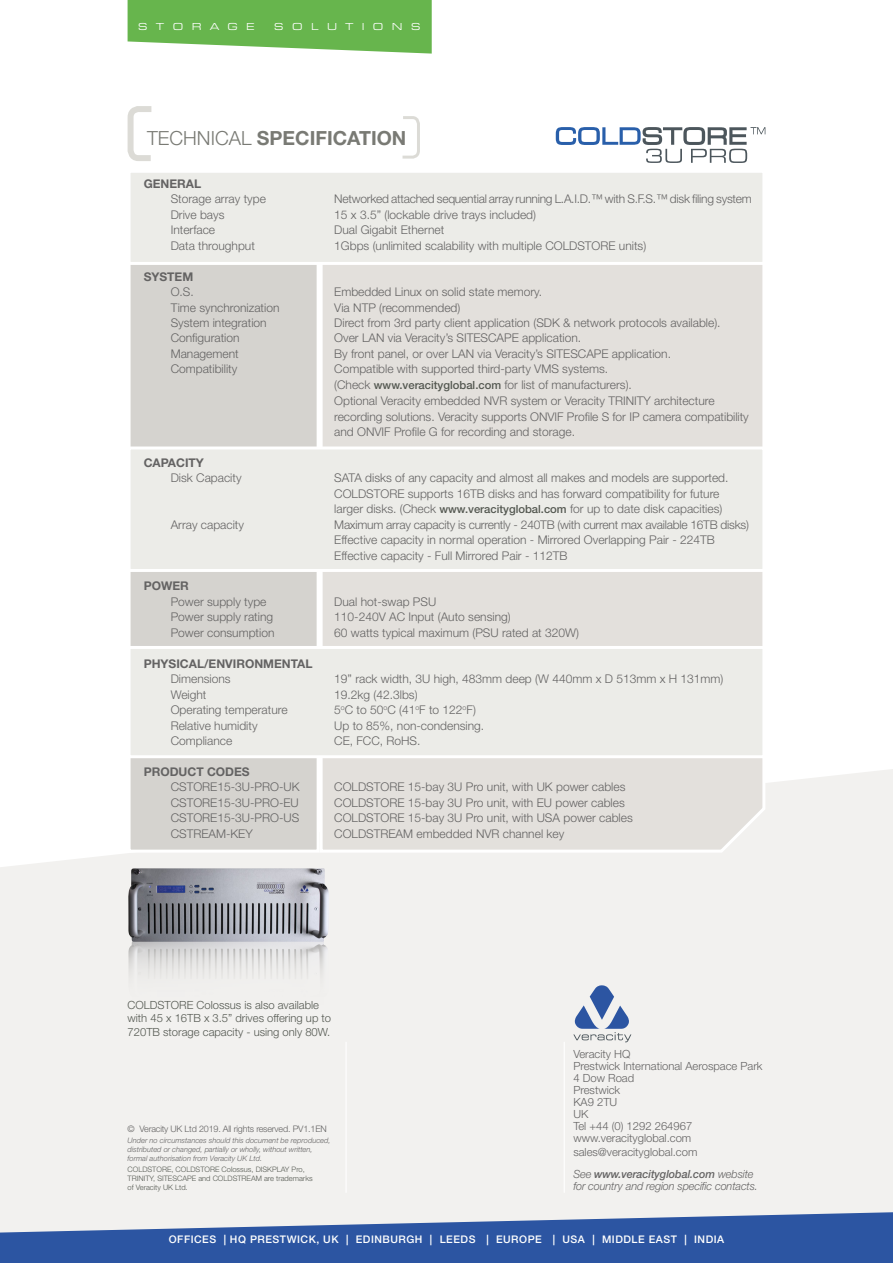
<style>
.page{position:relative;width:893px;height:1263px;background:#fff}
.page>*{position:absolute;margin:0;border:0;box-sizing:border-box;transform-origin:0 0}
.t1{font:700 19.5px "Helvetica Neue LT Std";color:#797a74}
.t2{font:300 12px/15.5px "Helvetica Neue LT Std";color:#646363}
.t3{font:300 12px "Helvetica Neue LT Std";letter-spacing:-.02em;color:#646363}
.t4{font:700 12px "Helvetica Neue LT Std";color:#646363}
.Veracity_Body_Copy_W{font:300 11.25px "Helvetica Neue LT Std";color:#646363}
.Veracity_Body_Copy_W-2{font:300 11.25px/13.5px "Helvetica Neue LT Std";color:#545851}
.Veracity_Body_Copy_W-3{font:italic 300 11.25px/12px "Helvetica Neue LT Std";letter-spacing:-.01em;color:#646363}
.t5{font:500 10.5px "Helvetica Neue LT Std";letter-spacing:.05em;color:#fff}
.t6{font:10.5px "Eurostile Ext";letter-spacing:.8em;color:#fff}
.t7{font:300 9px "Helvetica Neue LT Std";letter-spacing:-.02em;color:#646363}
.t8{font:italic 300 7.5px "Helvetica Neue LT Std";color:#646363}
.t9{font:300 7.5px "Helvetica Neue LT Std";color:#545851}
.s1{font-weight:300}
.s2{font-weight:500;font-size:11.25px;color:#545851}
.s3{font-weight:500}
</style>
<div class="page">
<div style="left:0;top:769px;width:893px;height:443px;background:#f2f1ef"></div>
<div style="left:318px;top:265px;width:449px;height:589px;background:#e3e0dc"></div>
<div style="left:128px;top:170px;width:192px;height:683px;background:#d5d3cf;border:3px solid #fff"></div>
<div style="left:128px;top:170px;width:637px;height:95px;background:#ecece8;border:3px solid #fff"></div>
<div style="left:128px;top:446px;width:637px;height:126px;background:#ecece8;border:3px solid #fff"></div>
<svg style="left:402px;top:116px;width:18px;height:43px"></svg>
<svg style="left:127px;top:106px;width:25px;height:55px"></svg>
<div style="left:128px;top:646px;width:637px;height:112px;background:#ecece8;border:3px solid #fff"></div>
<svg style="left:128px;top:0;width:304px;height:54px;background:#79bd62"></svg>
<hr style="left:564px;top:1042px;width:1px;height:151px;background:#fff">
<hr style="left:345px;top:1042px;width:2px;height:151px;background:#fff">
<svg style="left:0;top:1212px;width:893px;height:51px;fill:#2c55a2"></svg>
<svg style="left:573px;top:985px;width:58px;height:57px"></svg>
<img style="left:128px;top:868px;width:202px;height:146px">
<svg style="left:556px;top:127px;width:209px;height:36px"></svg>
<p class="t6" style="left:138px;top:21px;width:118px">STORAGE</p>
<p class="t6" style="left:274px;top:21px;width:148px">SOLUTIONS</p>
<p class="t1" style="left:147px;top:126px;width:261px"><span class="s1">TECHNICAL</span> SPECIFICATION</p>
<p class="t4" style="left:144px;top:176px;width:59px">GENERAL</p>
<p class="t2" style="left:171px;top:191px;width:97px">Storage array type</p>
<p class="t3" style="left:334px;top:192px;width:419px">Networked attached sequential array running L.A.I.D.™ with S.F.S.™ disk filing system</p>
<p class="t2" style="left:171px;top:207px;width:55px">Drive bays</p>
<p class="t2" style="left:334px;top:207px;width:203px">15 x 3.5” (lockable drive trays included)</p>
<p class="t2" style="left:171px;top:222px;width:46px">Interface</p>
<p class="t2" style="left:334px;top:222px;width:112px">Dual Gigabit Ethernet</p>
<p class="t2" style="left:171px;top:237px;width:86px">Data throughput</p>
<p class="t2" style="left:334px;top:237px;width:314px">1Gbps (unlimited scalability with multiple COLDSTORE units)</p>
<p class="t4" style="left:144px;top:269px;width:51px">SYSTEM</p>
<p class="t2" style="left:171px;top:284px;width:25px">O.S.</p>
<p class="t2" style="left:334px;top:284px;width:209px">Embedded Linux on solid state memory.</p>
<p class="t2" style="left:171px;top:299px;width:110px">Time synchronization</p>
<p class="t2" style="left:334px;top:299px;width:128px">Via NTP (recommended)</p>
<p class="t2" style="left:171px;top:315px;width:98px">System integration</p>
<p class="t2" style="left:334px;top:315px;width:388px">Direct from 3rd party client application (SDK &amp; network protocols available).</p>
<p class="t2" style="left:171px;top:330px;width:70px">Configuration</p>
<p class="t2" style="left:334px;top:330px;width:248px">Over LAN via Veracity’s SITESCAPE application.</p>
<p class="t2" style="left:171px;top:346px;width:70px">Management</p>
<p class="t2" style="left:334px;top:346px;width:338px">By front panel, or over LAN via Veracity’s SITESCAPE application.</p>
<p class="t2" style="left:171px;top:361px;width:68px">Compatibility</p>
<p class="t2" style="left:334px;top:361px;width:299px">Compatible with supported third-party VMS systems. (Check <span class="s2">www.veracityglobal.com</span> for list of manufacturers).</p>
<p class="t2" style="left:334px;top:393px;width:416px">Optional Veracity embedded NVR system or Veracity TRINITY architecture recording solutions. Veracity supports ONVIF Profile S for IP camera compatibility and ONVIF Profile G for recording and storage.</p>
<p class="t4" style="left:144px;top:455px;width:62px">CAPACITY</p>
<p class="t2" style="left:171px;top:470px;width:72px">Disk Capacity</p>
<p class="t2" style="left:334px;top:470px;width:396px">SATA disks of any capacity and almost all makes and models are supported.</p>
<p class="t2" style="left:334px;top:485px;width:390px">COLDSTORE supports 16TB disks and has forward compatibility for future larger disks. (Check <span class="s2">www.veracityglobal.com</span> for up to date disk capacities)</p>
<p class="t2" style="left:171px;top:516px;width:75px">Array capacity</p>
<p class="t3" style="left:334px;top:517px;width:416px">Maximum array capacity is currently - 240TB (with current max available 16TB disks)</p>
<p class="t2" style="left:334px;top:532px;width:382px">Effective capacity in normal operation - Mirrored Overlapping Pair - 224TB</p>
<p class="t2" style="left:334px;top:547px;width:235px">Effective capacity - Full Mirrored Pair - 112TB</p>
<p class="t4" style="left:144px;top:579px;width:47px">POWER</p>
<p class="t2" style="left:171px;top:594px;width:97px">Power supply type</p>
<p class="t2" style="left:334px;top:594px;width:104px">Dual hot-swap PSU</p>
<p class="t2" style="left:171px;top:609px;width:104px">Power supply rating</p>
<p class="t2" style="left:334px;top:609px;width:178px">110-240V AC Input (Auto sensing)</p>
<p class="t2" style="left:171px;top:625px;width:105px">Power consumption</p>
<p class="t2" style="left:334px;top:625px;width:246px">60 watts typical maximum (PSU rated at 320W)</p>
<p class="t4" style="left:144px;top:656px;width:170px">PHYSICAL/ENVIRONMENTAL</p>
<p class="t2" style="left:171px;top:671px;width:61px">Dimensions</p>
<p class="t2" style="left:334px;top:671px;width:391px">19” rack width, 3U high, 483mm deep (W 440mm x D 513mm x H 131mm)</p>
<p class="t2" style="left:171px;top:686px;width:37px">Weight</p>
<p class="t2" style="left:334px;top:686px;width:85px">19.2kg (42.3lbs)</p>
<p class="t2" style="left:171px;top:702px;width:118px">Operating temperature</p>
<p class="t2" style="left:334px;top:702px;width:143px">5<sup>o</sup>C to 50<sup>o</sup>C (41<sup>o</sup>F to 122<sup>o</sup>F)</p>
<p class="t2" style="left:171px;top:717px;width:88px">Relative humidity</p>
<p class="t2" style="left:334px;top:717px;width:152px">Up to 85%, non-condensing.</p>
<p class="t2" style="left:171px;top:733px;width:63px">Compliance</p>
<p class="t2" style="left:334px;top:733px;width:88px">CE, FCC, RoHS.</p>
<p class="t4" style="left:144px;top:764px;width:108px">PRODUCT CODES</p>
<p class="t2" style="left:171px;top:779px;width:130px">CSTORE15-3U-PRO-UK</p>
<p class="t2" style="left:334px;top:779px;width:293px">COLDSTORE 15-bay 3U Pro unit, with UK power cables</p>
<p class="t2" style="left:171px;top:794px;width:130px">CSTORE15-3U-PRO-EU</p>
<p class="t2" style="left:334px;top:794px;width:292px">COLDSTORE 15-bay 3U Pro unit, with EU power cables</p>
<p class="t2" style="left:171px;top:810px;width:130px">CSTORE15-3U-PRO-US</p>
<p class="t2" style="left:334px;top:810px;width:300px">COLDSTORE 15-bay 3U Pro unit, with USA power cables</p>
<p class="t2" style="left:171px;top:825px;width:84px">CSTREAM-KEY</p>
<p class="t2" style="left:334px;top:825px;width:232px">COLDSTREAM embedded NVR channel key</p>
<p class="Veracity_Body_Copy_W-2" style="left:128px;top:998px;width:205px">COLDSTORE Colossus is also available with 45 x 16TB x 3.5” drives offering up to<br>720TB storage capacity - using only 80W.</p>
<p class="t7" style="left:128px;top:1123px;width:201px">© Veracity UK Ltd 2019. All rights reserved. PV1.1EN</p>
<p class="t8" style="left:128px;top:1136px;width:204px">Under no circumstances should this document be reproduced,</p>
<p class="t8" style="left:128px;top:1145px;width:187px">distributed or changed, partially or wholly, without written,</p>
<p class="t8" style="left:128px;top:1154px;width:136px">formal authorisation from Veracity UK Ltd.</p>
<p class="t9" style="left:128px;top:1165px;width:179px">COLDSTORE, COLDSTORE Colossus, DISKPLAY Pro,</p>
<p class="t9" style="left:128px;top:1174px;width:187px">TRINITY, SITESCAPE and COLDSTREAM are trademarks</p>
<p class="t9" style="left:128px;top:1183px;width:62px">of Veracity UK Ltd.</p>
<p class="Veracity_Body_Copy_W" style="left:573px;top:1047px;width:59px">Veracity HQ</p>
<p class="Veracity_Body_Copy_W" style="left:573px;top:1059px;width:191px">Prestwick International Aerospace Park</p>
<p class="Veracity_Body_Copy_W" style="left:573px;top:1071px;width:62px">4 Dow Road</p>
<p class="Veracity_Body_Copy_W" style="left:573px;top:1083px;width:48px">Prestwick</p>
<p class="Veracity_Body_Copy_W" style="left:573px;top:1095px;width:45px">KA9 2TU</p>
<p class="Veracity_Body_Copy_W" style="left:573px;top:1107px;width:16px">UK</p>
<p class="Veracity_Body_Copy_W" style="left:573px;top:1119px;width:120px">Tel +44 (0) 1292 264967</p>
<p class="Veracity_Body_Copy_W" style="left:573px;top:1131px;width:119px">www.veracityglobal.com</p>
<p class="Veracity_Body_Copy_W" style="left:573px;top:1145px;width:126px">sales@veracityglobal.com</p>
<p class="Veracity_Body_Copy_W-3" style="left:573px;top:1168px;width:186px">See <span class="s3">www.veracityglobal.com</span> website for country and region specific contacts.</p>
<p class="t5" style="left:169px;top:1233px;width:557px">OFFICES | HQ PRESTWICK, UK | EDINBURGH | LEEDS | EUROPE | USA | MIDDLE EAST | INDIA</p>
</div>
